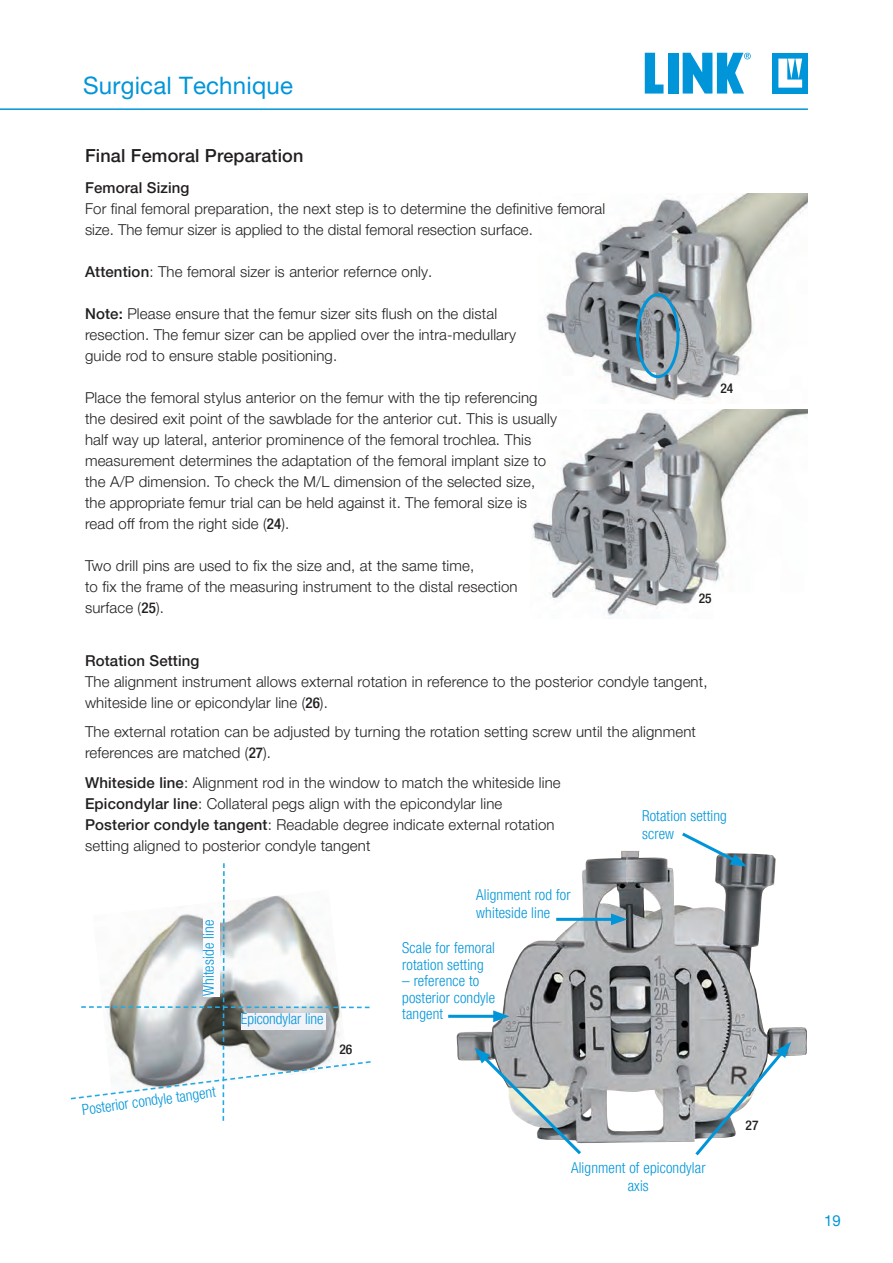
<style>
.page{position:relative;width:893px;height:1263px;background:#fff}
.page>*{position:absolute;margin:0;border:0;box-sizing:border-box;transform-origin:0 0}
.t1{font:24px "Helvetica Neue LT Pro";letter-spacing:.01em;color:#0095d9}
.t2{font:500 18px "Helvetica Neue LT Pro";letter-spacing:.01em;color:#231f20}
.t3{font:300 15px/21px "Helvetica Neue LT Pro";letter-spacing:.01em;color:#231f20}
.t4{font:300 condensed 15px/18px "Helvetica Neue LT Pro";letter-spacing:.01em;color:#0095d9}
.t5{font:500 15px "Helvetica Neue LT Pro";letter-spacing:.01em;color:#231f20}
.t6{font:15px "Helvetica Neue LT Pro";color:#0095d9}
.t7{font:500 condensed 13.5px "Helvetica Neue LT Pro";color:#231f20}
.s1{font-weight:500}
.s2{font-weight:500;font-stretch:condensed}
</style>
<div class="page">
<img style="left:532px;top:409px;width:276px;height:207px">
<img style="left:545px;top:193px;width:263px;height:208px">
<div style="left:636px;top:293px;width:43px;height:85px;border:3px solid #0095d9;border-radius:50%"></div>
<img style="left:455px;top:851px;width:352px;height:292px">
<svg style="left:679px;top:832px;width:68px;height:35px"></svg>
<hr style="left:556px;top:918px;width:61px;height:3px;background:#0095d9">
<svg style="left:611px;top:913px;width:16px;height:12px"></svg>
<svg style="left:475px;top:1048px;width:109px;height:107px"></svg>
<svg style="left:692px;top:1042px;width:99px;height:114px"></svg>
<hr style="left:448px;top:1015px;width:51px;height:3px;background:#0095d9">
<svg style="left:493px;top:1010px;width:16px;height:12px"></svg>
<svg style="left:70px;top:863px;width:301px;height:258px"></svg>
<div style="left:203px;top:916px;width:16px;height:80px;background:#fbfbfd"></div>
<div style="left:241px;top:1013px;width:85px;height:17px;background:#f2f3f9"></div>
<hr style="left:0;top:108px;width:808px;height:2px;background:#0095d9">
<div style="left:773px;top:53px;width:35px;height:41px;background:#0095d9"></div>
<svg style="left:778px;top:59px;width:24px;height:29px"></svg>
<svg style="left:645px;top:53px;width:18px;height:41px"></svg>
<div style="left:668px;top:53px;width:10px;height:41px;background:#0095d9"></div>
<svg style="left:683px;top:53px;width:68px;height:41px"></svg>
<h1 class="t1" style="left:83px;top:70px;width:211px">Surgical Technique</h1>
<p class="t2" style="left:85px;top:144px;width:220px">Final Femoral Preparation</p>
<p class="t5" style="left:85px;top:178px;width:106px">Femoral Sizing</p>
<p class="t3" style="left:85px;top:198px;width:522px">For final femoral preparation, the next step is to determine the definitive femoral size. The femur sizer is applied to the distal femoral resection surface.</p>
<p class="t3" style="left:85px;top:261px;width:349px"><span class="s1">Attention</span>: The femoral sizer is anterior refernce only.</p>
<p class="t3" style="left:85px;top:303px;width:432px"><span class="s1">Note:</span> Please ensure that the femur sizer sits flush on the distal resection. The femur sizer can be applied over the intra-medullary guide rod to ensure stable positioning.</p>
<p class="t3" style="left:85px;top:387px;width:473px">Place the femoral stylus anterior on the femur with the tip referencing the desired exit point of the sawblade for the anterior cut. This is usually half way up lateral, anterior prominence of the femoral trochlea. This measurement determines the adaptation of the femoral implant size to the A/P dimension. To check the M/L dimension of the selected size, the appropriate femur trial can be held against it. The femoral size is read off from the right side (<span class="s2">24</span>).</p>
<p class="t3" style="left:85px;top:555px;width:434px">Two drill pins are used to fix the size and, at the same time,<br>to fix the frame of the measuring instrument to the distal resection surface (<span class="s2">25</span>).</p>
<p class="t7" style="left:720px;top:380px;width:14px">24</p>
<p class="t7" style="left:699px;top:590px;width:14px">25</p>
<p class="t5" style="left:85px;top:651px;width:116px">Rotation Setting</p>
<p class="t3" style="left:85px;top:670px;width:624px">The alignment instrument allows external rotation in reference to the posterior condyle tangent, whiteside line or epicondylar line (<span class="s2">26</span>).</p>
<p class="t3" style="left:85px;top:721px;width:612px">The external rotation can be adjusted by turning the rotation setting screw until the alignment references are matched (<span class="s2">27</span>).</p>
<p class="t3" style="left:85px;top:771px;width:477px"><span class="s1">Whiteside line</span>: Alignment rod in the window to match the whiteside line <span class="s1">Epicondylar line</span>: Collateral pegs align with the epicondylar line <span class="s1">Posterior condyle tangent</span>: Readable degree indicate external rotation setting aligned to posterior condyle tangent</p>
<p class="t4" style="left:642px;top:806px;width:86px">Rotation setting screw</p>
<p class="t4" style="left:200px;top:996px;width:78px;rotate:-90deg">Whiteside line</p>
<p class="t4" style="left:81px;top:1101px;width:136px;rotate:-8deg">Posterior condyle tangent</p>
<p class="t4" style="left:241px;top:1010px;width:84px">Epicondylar line</p>
<p class="t7" style="left:339px;top:1041px;width:14px">26</p>
<p class="t4" style="left:476px;top:886px;width:96px">Alignment rod for whiteside line</p>
<p class="t4" style="left:402px;top:939px;width:94px;line-height:16.5px">Scale for femoral rotation setting</p>
<p class="t4" style="left:402px;top:972px;width:94px;line-height:16.5px">– reference to posterior condyle tangent</p>
<p class="t4" style="left:571px;top:1158px;width:136px;text-align:center">Alignment of epicondylar axis</p>
<p class="t7" style="left:746px;top:1117px;width:14px">27</p>
<p class="t6" style="left:824px;top:1211px;width:18px">19</p>
</div>
